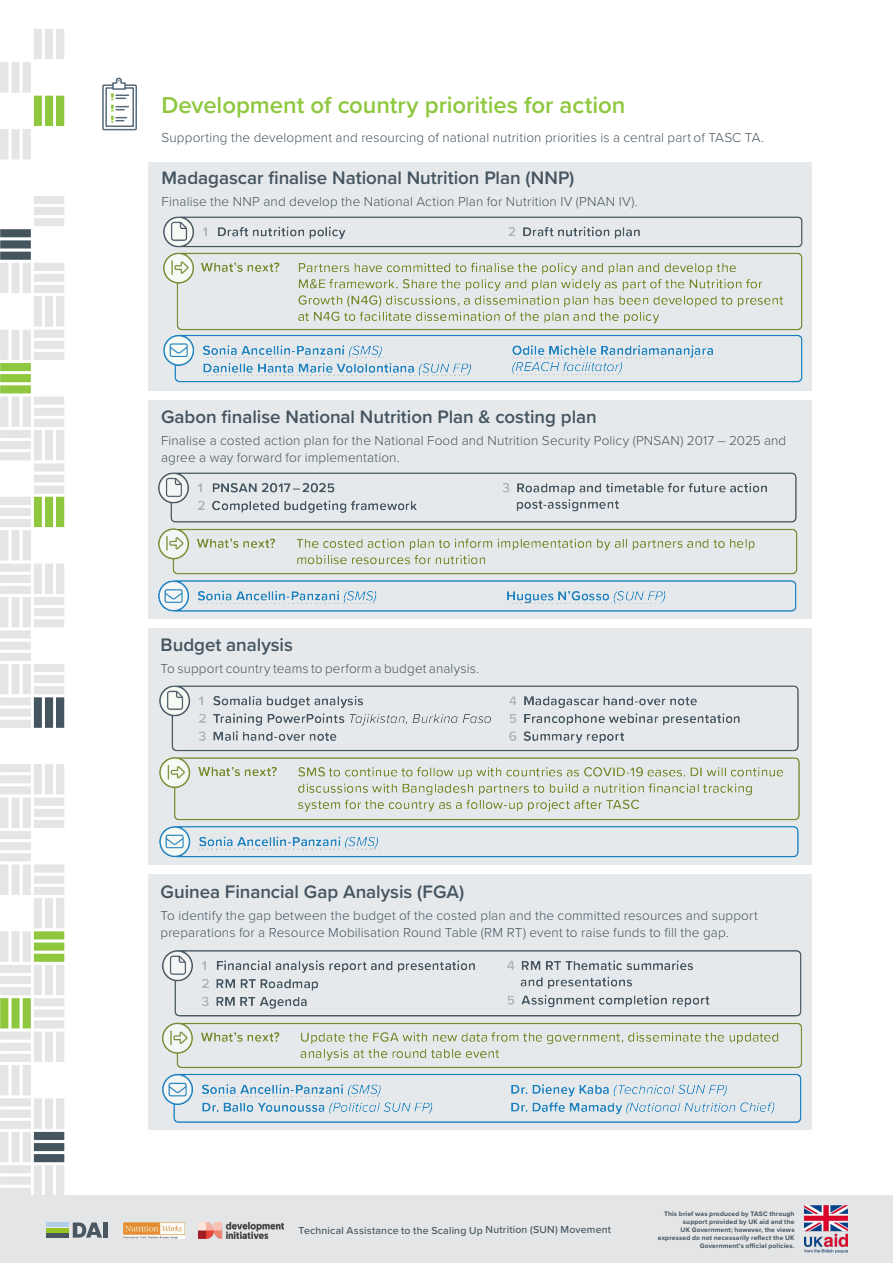
<style>
.page{position:relative;width:893px;height:1263px;background:#fff}
.page>*{position:absolute;margin:0;border:0;box-sizing:border-box;transform-origin:0 0}
.t1{font:600 24px "Proxima Nova";letter-spacing:-.005em;color:#8fc73e}
.t2{font:600 18.75px "Proxima Nova";letter-spacing:-.005em;color:#455560}
.t3{font:300 13.5px/16.2px "Proxima Nova";letter-spacing:.01em;color:#455560}
.t4{font:500 10.5px "Proxima Nova";letter-spacing:.015em;color:#455560}
.t5{font:700 6.75px/8.1px "Proxima Nova";letter-spacing:.02em;color:#455560;text-align:right}
</style>
<div class="page">
<img style="left:0;top:29px;width:162px;height:1167px">
<div style="left:0;top:1196px;width:893px;height:67px;background:#e4e5e6"></div>
<img style="left:199px;top:1222px;width:84px;height:16px">
<div style="left:46px;top:1222px;width:23px;height:5px;background:#b0cee9"></div>
<hr style="left:46px;top:1228px;width:23px;height:4px;background:#98c222">
<hr style="left:46px;top:1233px;width:23px;height:4px;background:#495661">
<div style="left:103px;top:1222px;width:5px;height:15px;background:#495661"></div>
<svg style="left:73px;top:1222px;width:29px;height:15px"></svg>
<img style="left:124px;top:1222px;width:60px;height:16px">
<div style="left:149px;top:162px;width:663px;height:229px;background:#e6e9eb"></div>
<div style="left:149px;top:628px;width:663px;height:237px;background:#e6e9eb"></div>
<div style="left:149px;top:400px;width:663px;height:219px;background:#e6e9eb"></div>
<div style="left:149px;top:874px;width:663px;height:256px;background:#e6e9eb"></div>
<img style="left:804px;top:1206px;width:43px;height:47px">
<svg style="left:101px;top:78px;width:37px;height:53px"></svg>
<img style="left:163px;top:216px;width:639px;height:167px">
<img style="left:158px;top:472px;width:640px;height:140px">
<img style="left:159px;top:685px;width:640px;height:173px">
<img style="left:162px;top:951px;width:640px;height:172px">
<h1 class="t1" style="left:162px;top:87px;width:465px">Development of country priorities for action</h1>
<p class="t3" style="left:162px;top:129px;width:604px">Supporting the development and resourcing of national nutrition priorities is a central part of TASC TA.</p>
<h2 class="t2" style="left:162px;top:164px;width:414px">Madagascar finalise National Nutrition Plan (NNP)</h2>
<p class="t3" style="left:162px;top:193px;width:478px">Finalise the NNP and develop the National Action Plan for Nutrition IV (PNAN IV).</p>
<h2 class="t2" style="left:161px;top:403px;width:437px">Gabon finalise National Nutrition Plan &amp; costing plan</h2>
<p class="t3" style="left:161px;top:432px;width:627px">Finalise a costed action plan for the National Food and Nutrition Security Policy (PNSAN) 2017 – 2025 and agree a way forward for implementation.</p>
<h2 class="t2" style="left:161px;top:630px;width:134px">Budget analysis</h2>
<p class="t3" style="left:161px;top:659px;width:320px">To support country teams to perform a budget analysis.</p>
<h2 class="t2" style="left:161px;top:878px;width:305px">Guinea Financial Gap Analysis (FGA)</h2>
<p class="t3" style="left:161px;top:907px;width:599px">To identify the gap between the budget of the costed plan and the committed resources and support preparations for a Resource Mobilisation Round Table (RM RT) event to raise funds to fill the gap.</p>
<p class="t4" style="left:299px;top:1222px;width:314px">Technical Assistance to the Scaling Up Nutrition (SUN) Movement</p>
<p class="t5" style="left:658px;top:1209px;width:138px">This brief was produced by TASC through support provided by UK aid and the<br>UK Government; however, the views expressed do not necessarily reflect the UK Government’s official policies.</p>
</div>
